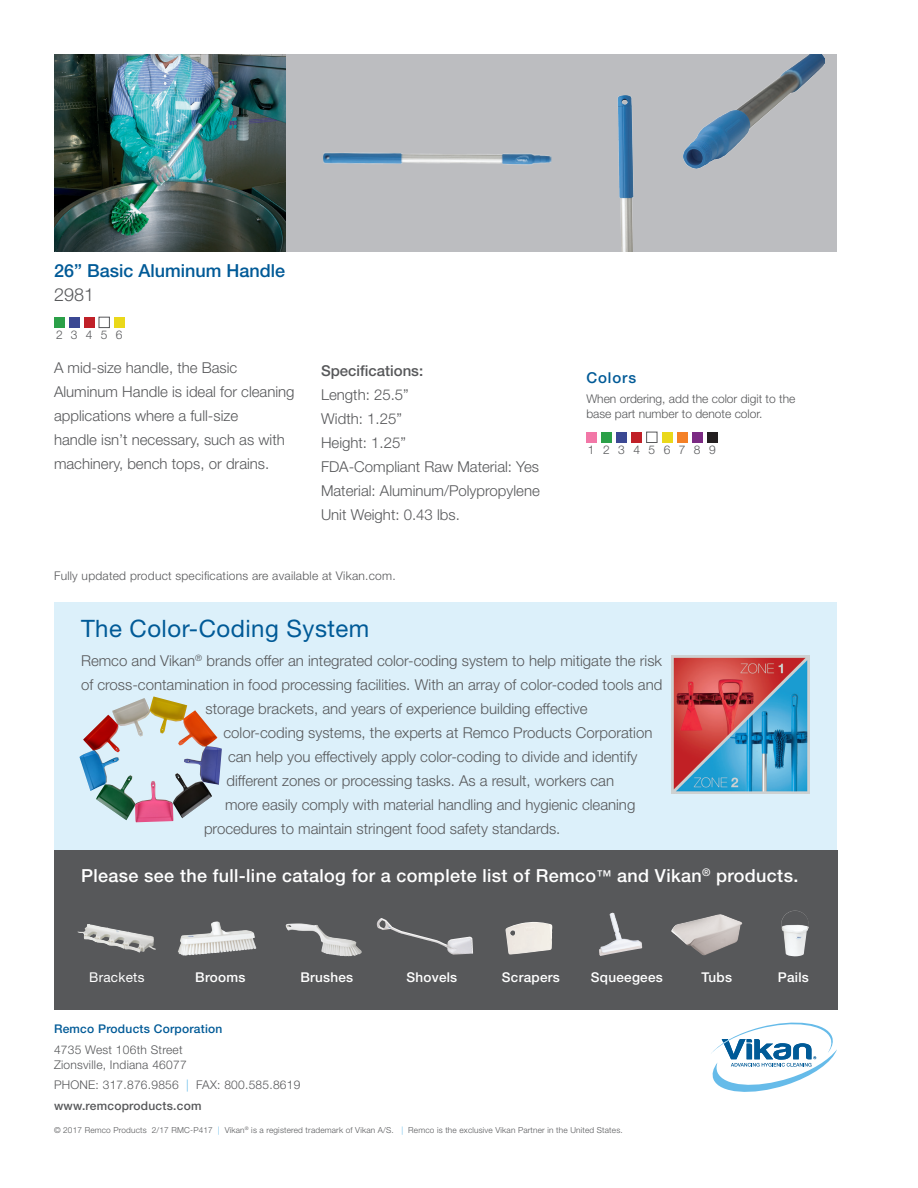
<style>
.page{position:relative;width:918px;height:1188px;background:#fff}
.page>*{position:absolute;margin:0;border:0;box-sizing:border-box;transform-origin:0 0}
.t1{font:24px "Helvetica Neue LT Std";letter-spacing:.02em;color:#005a97}
.t2{font:500 18px "Helvetica Neue LT Std";letter-spacing:.02em;color:#fff}
.t3{font:500 18px "Helvetica Neue LT Std";color:#005a97}
.t4{font:300 18px "Helvetica Neue LT Std";color:#57585a}
.t5{font:300 15px/24px "Helvetica Neue LT Std";color:#57585a}
.t6{font:500 15px "Helvetica Neue LT Std";color:#57585a}
.t7{font:500 15px "Helvetica Neue LT Std";letter-spacing:.06em;color:#005a97}
.t8{font:500 13.5px "Helvetica Neue LT Std";letter-spacing:.02em;color:#fff}
.t9{font:13.5px "Helvetica Neue LT Std";letter-spacing:.02em;color:#fff}
.t10{font:300 12px/15px "Helvetica Neue LT Std";letter-spacing:.02em;color:#57585a}
.t11{font:300 12px/15px "Helvetica Neue LT Std";color:#57585a}
.t12{font:500 12px "Helvetica Neue LT Std";letter-spacing:.02em;color:#005a97}
.t13{font:500 12px "Helvetica Neue LT Std";letter-spacing:.02em;color:#57585a}
.t14{font:300 12px "Helvetica Neue LT Std";letter-spacing:.71em;color:#57585a}
.t15{font:300 8.25px "Helvetica Neue LT Std";letter-spacing:.02em;color:#57585a}
.s1{font-size:15px}
.s2{color:#66bbe9}
</style>
<div class="page">
<div style="left:54px;top:54px;width:783px;height:197px;background:#bcbdc0"></div>
<div style="left:601px;top:432px;width:11px;height:10px;background:#2ba048"></div>
<div style="left:586px;top:432px;width:11px;height:10px;background:#f277a7"></div>
<div style="left:616px;top:432px;width:11px;height:10px;background:#3b4893"></div>
<div style="left:631px;top:432px;width:11px;height:10px;background:#c02028"></div>
<div style="left:646px;top:432px;width:11px;height:11px;background:#fff;border:1px solid #57585a"></div>
<div style="left:662px;top:432px;width:10px;height:10px;background:#ead81a"></div>
<div style="left:677px;top:432px;width:11px;height:10px;background:#f48026"></div>
<div style="left:692px;top:432px;width:11px;height:10px;background:#7b2a83"></div>
<div style="left:707px;top:432px;width:11px;height:10px;background:#231f20"></div>
<div style="left:54px;top:602px;width:783px;height:248px;background:#dcf0fa"></div>
<img style="left:672px;top:655px;width:138px;height:139px">
<img style="left:79px;top:697px;width:95px;height:125px">
<div style="left:54px;top:850px;width:784px;height:160px;background:#57585a"></div>
<img style="left:178px;top:921px;width:38px;height:35px">
<img style="left:286px;top:923px;width:76px;height:33px">
<img style="left:376px;top:918px;width:97px;height:37px">
<img style="left:505px;top:922px;width:47px;height:33px">
<img style="left:599px;top:913px;width:43px;height:43px">
<img style="left:671px;top:914px;width:72px;height:42px">
<img style="left:781px;top:911px;width:28px;height:45px">
<img style="left:77px;top:924px;width:79px;height:29px">
<svg style="left:711px;top:1023px;width:126px;height:69px"></svg>
<img style="left:323px;top:152px;width:228px;height:13px">
<img style="left:683px;top:54px;width:142px;height:115px">
<img style="left:617px;top:95px;width:17px;height:156px">
<img style="left:54px;top:54px;width:232px;height:197px">
<div style="left:54px;top:317px;width:11px;height:11px;background:#2ba048"></div>
<div style="left:69px;top:317px;width:11px;height:11px;background:#3b4893"></div>
<div style="left:84px;top:317px;width:11px;height:11px;background:#c02028"></div>
<div style="left:99px;top:317px;width:11px;height:11px;background:#fff;border:1px solid #57585a"></div>
<div style="left:114px;top:317px;width:11px;height:11px;background:#ead81a"></div>
<p class="t3" style="left:54px;top:260px;width:233px">26” Basic Aluminum Handle</p>
<p class="t4" style="left:54px;top:284px;width:42px">2981</p>
<p class="t10" style="left:56px;top:327px;width:8px">2</p>
<p class="t10" style="left:71px;top:327px;width:8px">3</p>
<p class="t10" style="left:86px;top:327px;width:8px">4</p>
<p class="t10" style="left:101px;top:327px;width:8px">5</p>
<p class="t10" style="left:116px;top:327px;width:8px">6</p>
<p class="t5" style="left:54px;top:356px;width:242px">A mid-size handle, the Basic Aluminum Handle is ideal for cleaning applications where a full-size<br>handle isn’t necessary, such as with machinery, bench tops, or drains.</p>
<p class="t6" style="left:321px;top:362px;width:104px">Specifications:</p>
<p class="t5" style="left:321px;top:383px;width:89px">Length: 25.5”</p>
<p class="t5" style="left:321px;top:407px;width:82px">Width: 1.25”</p>
<p class="t5" style="left:321px;top:431px;width:87px">Height: 1.25”</p>
<p class="t5" style="left:321px;top:455px;width:220px">FDA-Compliant Raw Material: Yes</p>
<p class="t5" style="left:321px;top:479px;width:220px">Material: Aluminum/Polypropylene</p>
<p class="t5" style="left:321px;top:503px;width:140px">Unit Weight: 0.43 lbs.</p>
<p class="t10" style="left:54px;top:568px;width:343px">Fully updated product specifications are available at Vikan.com.</p>
<p class="t7" style="left:586px;top:368px;width:51px">Colors</p>
<p class="t11" style="left:586px;top:391px;width:210px">When ordering, add the color digit to the base part number to denote color.</p>
<p class="t14" style="left:588px;top:442px;width:129px">123456789</p>
<h1 class="t1" style="left:81px;top:614px;width:290px">The Color-Coding System</h1>
<p class="t5" style="left:81px;top:648px;width:583px">Remco and Vikan<sup>®</sup> brands offer an integrated color-coding system to help mitigate the risk</p>
<p class="t5" style="left:81px;top:672px;width:583px">of cross-contamination in food processing facilities. With an array of color-coded tools and</p>
<p class="t5" style="left:206px;top:696px;width:384px">storage brackets, and years of experience building effective</p>
<p class="t5" style="left:224px;top:720px;width:430px">color-coding systems, the experts at Remco Products Corporation</p>
<p class="t5" style="left:228px;top:744px;width:411px">can help you effectively apply color-coding to divide and identify</p>
<p class="t5" style="left:226px;top:768px;width:389px">different zones or processing tasks. As a result, workers can</p>
<p class="t5" style="left:225px;top:792px;width:412px">more easily comply with material handling and hygienic cleaning</p>
<p class="t5" style="left:204px;top:816px;width:358px">procedures to maintain stringent food safety standards.</p>
<p class="t2" style="left:81px;top:865px;width:719px">Please see the full-line catalog for a complete list of Remco<span class="s1">™</span> and Vikan<sup>®</sup> products.</p>
<p class="t9" style="left:89px;top:969px;width:57px">Brackets</p>
<p class="t8" style="left:195px;top:969px;width:52px">Brooms</p>
<p class="t8" style="left:300px;top:969px;width:54px">Brushes</p>
<p class="t8" style="left:406px;top:969px;width:52px">Shovels</p>
<p class="t8" style="left:502px;top:969px;width:59px">Scrapers</p>
<p class="t8" style="left:591px;top:969px;width:73px">Squeegees</p>
<p class="t8" style="left:702px;top:969px;width:32px">Tubs</p>
<p class="t8" style="left:778px;top:969px;width:33px">Pails</p>
<p class="t12" style="left:54px;top:1022px;width:170px">Remco Products Corporation</p>
<p class="t10" style="left:54px;top:1042px;width:134px">4735 West 106th Street<br>Zionsville, Indiana 46077</p>
<p class="t10" style="left:54px;top:1077px;width:248px">PHONE: 317.876.9856 <span class="s2">|</span> FAX: 800.585.8619</p>
<p class="t13" style="left:54px;top:1098px;width:149px">www.remcoproducts.com</p>
<p class="t15" style="left:54px;top:1125px;width:570px">© 2017 Remco Products 2/17 RMC-P417 <span class="s2">|</span> Vikan<sup>®</sup> is a registered trademark of Vikan A/S. <span class="s2">|</span> Remco is the exclusive Vikan Partner in the United States.</p>
</div>
